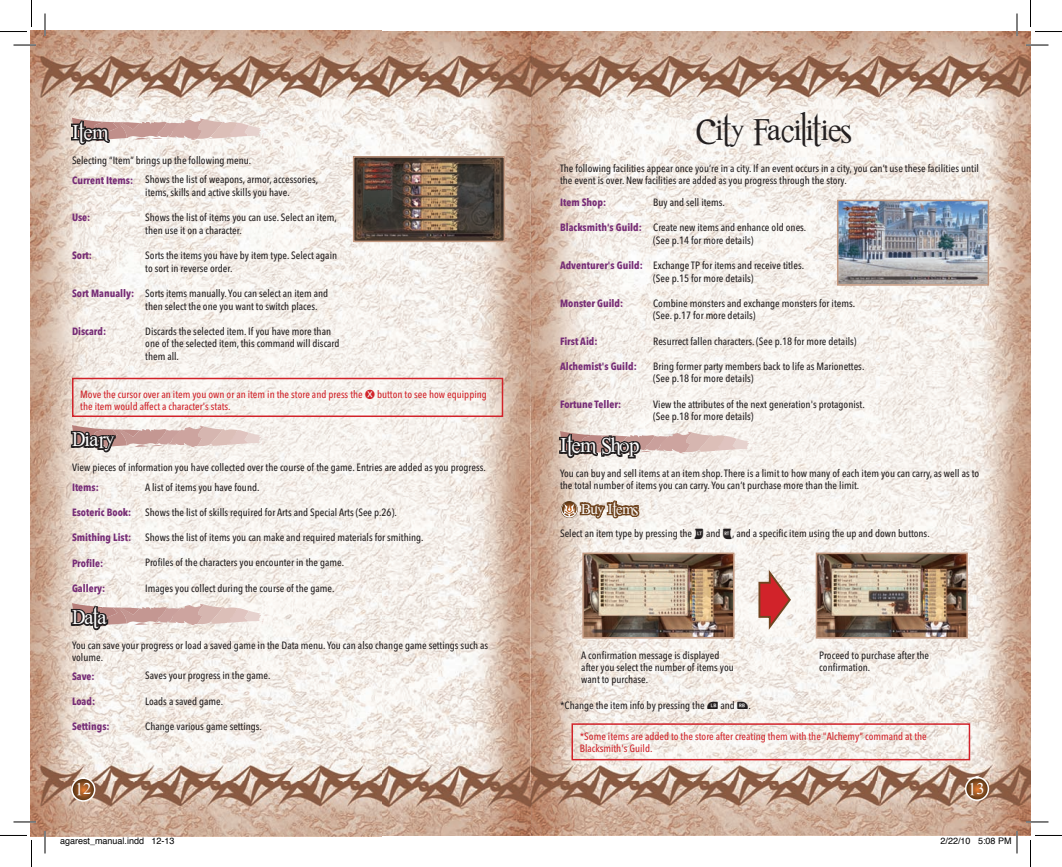
<style>
.page{position:relative;width:1062px;height:867px;background:#fff}
.page>*{position:absolute;margin:0;border:0;box-sizing:border-box;transform-origin:0 0}
.t1{font:31.5px "Romance Fatal Serif";color:#231f20}
.t2{font:21px "Romance Fatal Serif";color:#fff}
.t3{font:16.5px "Romance Fatal Serif";color:#fff}
.t4{font:15px "Romance Fatal Serif";color:#fff}
.t5{font:500 condensed 10.5px/12.6px "Avenir Next LT Pro";color:#231f20}
.t6{font:700 condensed 10.5px "Avenir Next LT Pro";color:#772d77}
.t7{font:500 condensed 10.5px/12.6px "Avenir Next LT Pro";color:#d1232a}
.t8{font:9px "Helvetica";color:#000}
</style>
<div class="page">
<img style="left:31px;top:31px;width:999px;height:804px">
<img style="left:356px;top:159px;width:146px;height:80px">
<div style="left:353px;top:156px;width:152px;height:86px;border:2px solid #c3987f"></div>
<img style="left:840px;top:203px;width:146px;height:79px">
<div style="left:837px;top:200px;width:152px;height:85px;border:2px solid #c3987f"></div>
<img style="left:819px;top:555px;width:146px;height:80px">
<div style="left:816px;top:552px;width:152px;height:86px;border:2px solid #c3987f"></div>
<img style="left:585px;top:555px;width:147px;height:80px">
<div style="left:582px;top:552px;width:153px;height:86px;border:2px solid #c3987f"></div>
<svg style="left:71px;top:776px;width:25px;height:26px"></svg>
<svg style="left:964px;top:775px;width:26px;height:26px"></svg>
<svg style="left:70px;top:104px;width:201px;height:43px"></svg>
<svg style="left:69px;top:425px;width:202px;height:30px"></svg>
<svg style="left:558px;top:417px;width:201px;height:43px"></svg>
<svg style="left:69px;top:589px;width:202px;height:43px"></svg>
<div style="left:72px;top:377px;width:431px;height:40px;border:2px solid #d1232a"></div>
<div style="left:572px;top:723px;width:398px;height:37px;border:2px solid #d1232a"></div>
<svg style="left:561px;top:484px;width:90px;height:37px"></svg>
<hr style="left:14px;top:44px;width:22px;height:2px;background:#fff">
<hr style="left:1026px;top:44px;width:22px;height:2px;background:#fff">
<hr style="left:14px;top:820px;width:22px;height:2px;background:#fff">
<hr style="left:1026px;top:820px;width:22px;height:2px;background:#fff">
<hr style="left:44px;top:14px;width:2px;height:22px;background:#fff">
<hr style="left:44px;top:830px;width:2px;height:23px;background:#fff">
<hr style="left:1016px;top:14px;width:2px;height:22px;background:#fff">
<svg style="left:14px;top:45px;width:22px;height:1px"></svg>
<svg style="left:1026px;top:45px;width:22px;height:1px"></svg>
<svg style="left:14px;top:821px;width:22px;height:1px"></svg>
<svg style="left:1026px;top:821px;width:22px;height:1px"></svg>
<svg style="left:45px;top:14px;width:1px;height:22px"></svg>
<svg style="left:45px;top:830px;width:1px;height:23px"></svg>
<svg style="left:1017px;top:14px;width:1px;height:22px"></svg>
<svg style="left:0;top:0;width:32px;height:32px"></svg>
<svg style="left:0;top:834px;width:32px;height:32px"></svg>
<svg style="left:1030px;top:0;width:32px;height:32px"></svg>
<svg style="left:1030px;top:834px;width:32px;height:32px"></svg>
<svg style="left:978px;top:830px;width:40px;height:23px"></svg>
<svg style="left:707px;top:701px;width:11px;height:8px"></svg>
<svg style="left:737px;top:701px;width:11px;height:8px"></svg>
<svg style="left:695px;top:528px;width:8px;height:11px"></svg>
<svg style="left:723px;top:528px;width:9px;height:11px"></svg>
<svg style="left:365px;top:389px;width:10px;height:9px"></svg>
<svg style="left:757px;top:564px;width:36px;height:65px"></svg>
<h2 class="t2" style="left:72px;top:120px;width:37px">Item</h2>
<p class="t5" style="left:72px;top:153px;width:181px">Selecting “Item” brings up the following menu.</p>
<p class="t6" style="left:72px;top:173px;width:63px">Current Items:</p>
<p class="t6" style="left:72px;top:211px;width:20px">Use:</p>
<p class="t6" style="left:72px;top:249px;width:22px">Sort:</p>
<p class="t6" style="left:72px;top:287px;width:64px">Sort Manually:</p>
<p class="t6" style="left:72px;top:325px;width:36px">Discard:</p>
<p class="t5" style="left:145px;top:173px;width:174px">Shows the list of weapons, armor, accessories, items, skills and active skills you have.</p>
<p class="t5" style="left:145px;top:211px;width:193px">Shows the list of items you can use. Select an item, then use it on a character.</p>
<p class="t5" style="left:145px;top:249px;width:193px">Sorts the items you have by item type. Select again to sort in reverse order.</p>
<p class="t5" style="left:145px;top:287px;width:185px">Sorts items manually. You can select an item and then select the one you want to switch places.</p>
<p class="t5" style="left:145px;top:324px;width:196px">Discards the selected item. If you have more than one of the selected item, this command will discard them all.</p>
<p class="t7" style="left:80px;top:387px;width:284px">Move the cursor over an item you own or an item in the store and press the</p>
<p class="t7" style="left:377px;top:387px;width:111px">button to see how equipping</p>
<p class="t7" style="left:80px;top:399px;width:152px">the item would affect a character's stats.</p>
<h2 class="t2" style="left:72px;top:427px;width:44px">Diary</h2>
<p class="t5" style="left:72px;top:461px;width:415px">View pieces of information you have collected over the course of the game. Entries are added as you progress.</p>
<p class="t6" style="left:72px;top:480px;width:28px">Items:</p>
<p class="t6" style="left:72px;top:506px;width:61px">Esoteric Book:</p>
<p class="t6" style="left:72px;top:531px;width:61px">Smithing List:</p>
<p class="t6" style="left:72px;top:556px;width:33px">Profile:</p>
<p class="t6" style="left:72px;top:581px;width:35px">Gallery:</p>
<p class="t5" style="left:145px;top:480px;width:116px">A list of items you have found.</p>
<p class="t5" style="left:145px;top:506px;width:253px">Shows the list of skills required for Arts and Special Arts (See p.26).</p>
<p class="t5" style="left:145px;top:531px;width:280px">Shows the list of items you can make and required materials for smithing.</p>
<p class="t5" style="left:145px;top:556px;width:200px">Profiles of the characters you encounter in the game.</p>
<p class="t5" style="left:145px;top:581px;width:191px">Images you collect during the course of the game.</p>
<h2 class="t2" style="left:72px;top:605px;width:36px">Data</h2>
<p class="t5" style="left:72px;top:639px;width:418px;line-height:12px">You can save your progress or load a saved game in the Data menu. You can also change game settings such as volume.</p>
<p class="t6" style="left:72px;top:669px;width:24px">Save:</p>
<p class="t6" style="left:72px;top:694px;width:25px">Load:</p>
<p class="t6" style="left:72px;top:719px;width:39px">Settings:</p>
<p class="t5" style="left:145px;top:669px;width:127px">Saves your progress in the game.</p>
<p class="t5" style="left:145px;top:694px;width:80px">Loads a saved game.</p>
<p class="t5" style="left:145px;top:719px;width:118px">Change various game settings.</p>
<h1 class="t1" style="left:697px;top:111px;width:156px">City Facilities</h1>
<p class="t5" style="left:560px;top:162px;width:420px;line-height:12px">The following facilities appear once you’re in a city. If an event occurs in a city, you can’t use these facilities until the event is over. New facilities are added as you progress through the story.</p>
<p class="t6" style="left:560px;top:196px;width:48px">Item Shop:</p>
<p class="t6" style="left:560px;top:221px;width:83px">Blacksmith's Guild:</p>
<p class="t6" style="left:560px;top:259px;width:84px">Adventurer's Guild:</p>
<p class="t6" style="left:560px;top:297px;width:65px">Monster Guild:</p>
<p class="t6" style="left:560px;top:334px;width:39px">First Aid:</p>
<p class="t6" style="left:560px;top:360px;width:78px">Alchemist's Guild:</p>
<p class="t6" style="left:560px;top:397px;width:63px">Fortune Teller:</p>
<p class="t5" style="left:653px;top:196px;width:73px">Buy and sell items.</p>
<p class="t5" style="left:653px;top:221px;width:155px">Create new items and enhance old ones. (See p.14 for more details)</p>
<p class="t5" style="left:653px;top:259px;width:152px">Exchange TP for items and receive titles. (See p.15 for more details)</p>
<p class="t5" style="left:653px;top:297px;width:203px">Combine monsters and exchange monsters for items. (See. p.17 for more details)</p>
<p class="t5" style="left:653px;top:334px;width:205px">Resurrect fallen characters. (See p.18 for more details)</p>
<p class="t5" style="left:653px;top:360px;width:213px">Bring former party members back to life as Marionettes. (See p.18 for more details)</p>
<p class="t5" style="left:653px;top:397px;width:213px">View the attributes of the next generation's protagonist. (See p.18 for more details)</p>
<h2 class="t2" style="left:560px;top:433px;width:81px">Item Shop</h2>
<p class="t5" style="left:560px;top:467px;width:421px;line-height:12px">You can buy and sell items at an item shop. There is a limit to how many of each item you can carry, as well as to the total number of items you can carry. You can’t purchase more than the limit.</p>
<p class="t5" style="left:560px;top:526px;width:134px">Select an item type by pressing the</p>
<p class="t5" style="left:706px;top:526px;width:225px">and , and a specific item using the up and down buttons.</p>
<h3 class="t4" style="left:581px;top:500px;width:58px">Buy Items</h3>
<p class="t5" style="left:581px;top:649px;width:154px;line-height:12px">A confirmation message is displayed after you select the number of items you want to purchase.</p>
<p class="t5" style="left:819px;top:649px;width:111px;line-height:12px">Proceed to purchase after the confirmation.</p>
<p class="t5" style="left:560px;top:699px;width:146px">*Change the item info by pressing the</p>
<p class="t5" style="left:720px;top:699px;width:16px">and</p>
<p class="t5" style="left:748px;top:699px;width:4px">.</p>
<p class="t7" style="left:580px;top:729px;width:349px">*Some items are added to the store after creating them with the "Alchemy" command at the<br>Blacksmith's Guild.</p>
<h3 class="t3" style="left:75px;top:778px;width:18px">12</h3>
<h3 class="t3" style="left:968px;top:778px;width:18px">13</h3>
<p class="t8" style="left:60px;top:834px;width:116px">agarest_manual.indd 12-13</p>
<p class="t8" style="left:940px;top:834px;width:73px">2/22/10 5:08 PM</p>
</div>
